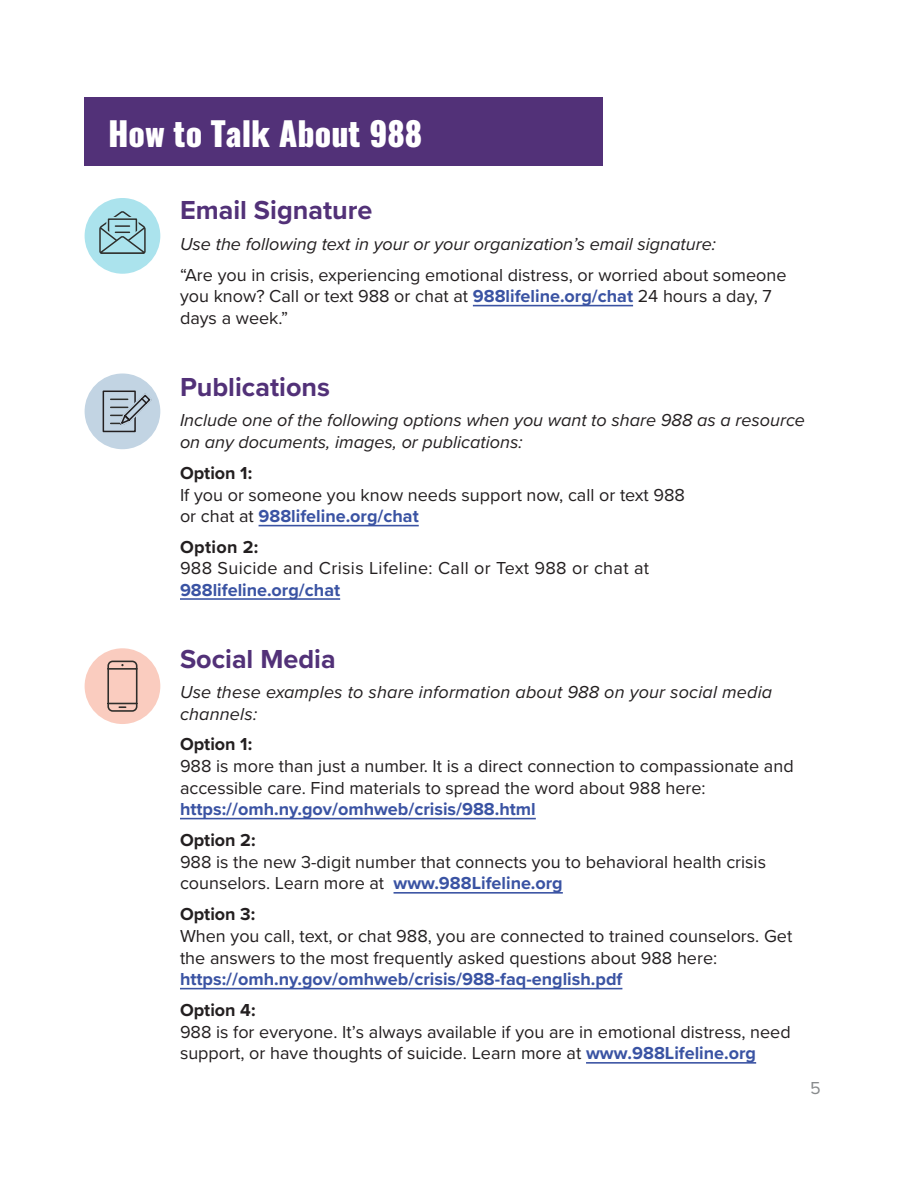
<style>
.page{position:relative;width:918px;height:1188px;background:#fff}
.page>*{position:absolute;margin:0;border:0;box-sizing:border-box;transform-origin:0 0}
.t1{font:800 33px "Oswald";color:#fff}
.t2{font:700 27px "Proxima Nova";color:#523178}
.t3{font:18px/21.8px "Proxima Nova";color:#231f20}
.t4{font:italic 18px/21.6px "Proxima Nova";color:#231f20}
.t5{font:18px/21.5px "Proxima Nova";letter-spacing:.02em;color:#231f20}
.t6{font:18px "Proxima Nova";color:#888b8d}
.s1{font-style:italic}
.s2{font-weight:700;color:#3a53a3}
.s3{font-weight:700}
</style>
<div class="page">
<div style="left:85px;top:97px;width:518px;height:69px;background:#523178"></div>
<div style="left:85px;top:198px;width:75px;height:76px;background:#abe3ed;border-radius:50%"></div>
<svg style="left:99px;top:211px;width:47px;height:43px"></svg>
<div style="left:85px;top:374px;width:75px;height:75px;background:#c2d4e3;border-radius:50%"></div>
<div style="left:103px;top:391px;width:33px;height:41px;border:2px solid #231f20"></div>
<svg style="left:111px;top:392px;width:41px;height:34px"></svg>
<div style="left:85px;top:648px;width:75px;height:76px;background:#faccbf;border-radius:50%"></div>
<svg style="left:107px;top:660px;width:31px;height:52px"></svg>
<hr style="left:473px;top:305px;width:160px;height:1px;background:#3a53a3">
<hr style="left:259px;top:525px;width:160px;height:1px;background:#3a53a3">
<hr style="left:180px;top:598px;width:160px;height:2px;background:#3a53a3">
<hr style="left:180px;top:818px;width:356px;height:1px;background:#3a53a3">
<hr style="left:394px;top:892px;width:169px;height:2px;background:#3a53a3">
<hr style="left:180px;top:988px;width:442px;height:1px;background:#3a53a3">
<hr style="left:586px;top:1062px;width:170px;height:2px;background:#3a53a3">
<h1 class="t1" style="left:108px;top:117px;width:316px">How to Talk About 988</h1>
<p class="t2" style="left:180px;top:190px;width:194px">Email Signature</p>
<p class="t3" style="left:180px;top:228px;width:608px;line-height:30.6px"><span class="s1">Use the following text in your or your organization’s email signature:<br></span>“Are you in crisis, experiencing emotional distress, or worried about someone</p>
<p class="t3" style="left:180px;top:285px;width:593px">you know? Call or text 988 or chat at <span class="s2">988lifeline.org/chat</span> 24 hours a day, 7 days a week.”</p>
<p class="t2" style="left:180px;top:367px;width:152px">Publications</p>
<p class="t4" style="left:180px;top:409px;width:627px">Include one of the following options when you want to share 988 as a resource on any documents, images, or publications:</p>
<p class="t3" style="left:180px;top:461px;width:507px"><span class="s3">Option 1:<br></span>If you or someone you know needs support now, call or text 988 or chat at <span class="s2">988lifeline.org/chat</span></p>
<p class="t5" style="left:180px;top:535px;width:471px"><span class="s3">Option 2:<br></span>988 Suicide and Crisis Lifeline: Call or Text 988 or chat at<br><span class="s2">988lifeline.org/chat</span></p>
<p class="t2" style="left:180px;top:638px;width:157px">Social Media</p>
<p class="t4" style="left:180px;top:681px;width:594px">Use these examples to share information about 988 on your social media channels:</p>
<p class="t3" style="left:180px;top:733px;width:615px"><span class="s3">Option 1:<br></span>988 is more than just a number. It is a direct connection to compassionate and accessible care. Find materials to spread the word about 988 here: <span class="s2">https://omh.ny.gov/omhweb/crisis/988.html</span></p>
<p class="t3" style="left:180px;top:828px;width:588px"><span class="s3">Option 2:<br></span>988 is the new 3-digit number that connects you to behavioral health crisis counselors. Learn more at <span class="s2">www.988Lifeline.org</span></p>
<p class="t3" style="left:180px;top:902px;width:614px"><span class="s3">Option 3:<br></span>When you call, text, or chat 988, you are connected to trained counselors. Get the answers to the most frequently asked questions about 988 here: <span class="s2">https://omh.ny.gov/omhweb/crisis/988-faq-english.pdf</span></p>
<p class="t3" style="left:180px;top:998px;width:612px"><span class="s3">Option 4:<br></span>988 is for everyone. It’s always available if you are in emotional distress, need support, or have thoughts of suicide. Learn more at <span class="s2">www.988Lifeline.org</span></p>
<p class="t6" style="left:810px;top:1075px;width:12px">5</p>
</div>
